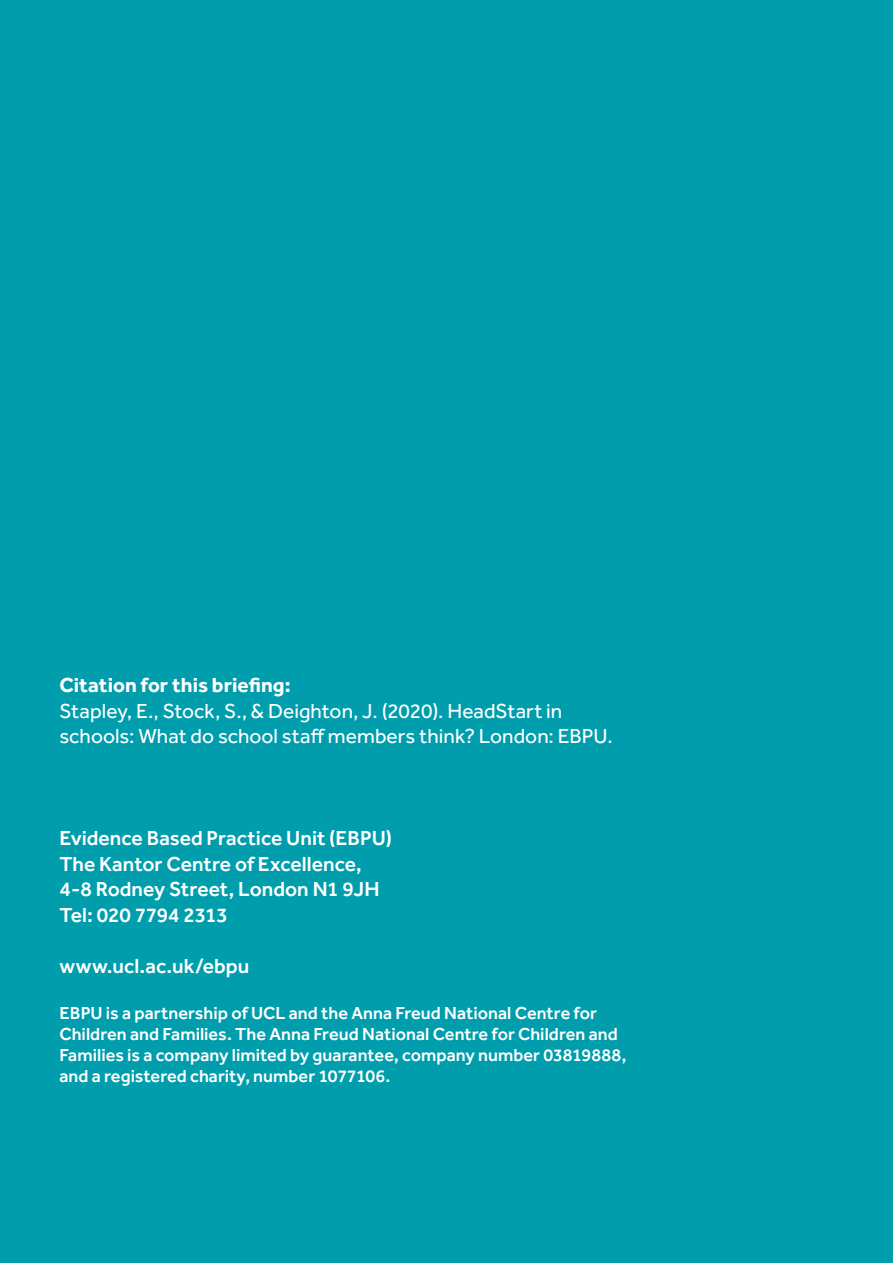
<style>
.page{position:relative;width:893px;height:1263px;background:#009ead}
.page>*{position:absolute;margin:0;border:0;box-sizing:border-box;transform-origin:0 0}
.t1{font:21px/25.5px "Effra";color:#fff}
.t2{font:500 21px "Effra";color:#fff}
.t3{font:500 18px/21px "Effra";color:#fff}
.s1{font-weight:700}
</style>
<div class="page">
<p class="t1" style="left:60px;top:672px;width:555px"><span class="s1">Citation for this briefing:<br></span>Stapley, E., Stock, S., &amp; Deighton, J. (2020). HeadStart in schools: What do school staff members think? London: EBPU.</p>
<p class="t2" style="left:60px;top:825px;width:334px">Evidence Based Practice Unit (EBPU)</p>
<p class="t2" style="left:60px;top:851px;width:304px">The Kantor Centre of Excellence,</p>
<p class="t2" style="left:60px;top:876px;width:322px">4-8 Rodney Street, London N1 9JH</p>
<p class="t2" style="left:60px;top:902px;width:170px">Tel: 020 7794 2313</p>
<p class="t2" style="left:60px;top:953px;width:191px">www.ucl.ac.uk/ebpu</p>
<p class="t3" style="left:60px;top:1002px;width:568px">EBPU is a partnership of UCL and the Anna Freud National Centre for Children and Families. The Anna Freud National Centre for Children and Families is a company limited by guarantee, company number 03819888, and a registered charity, number 1077106.</p>
</div>
